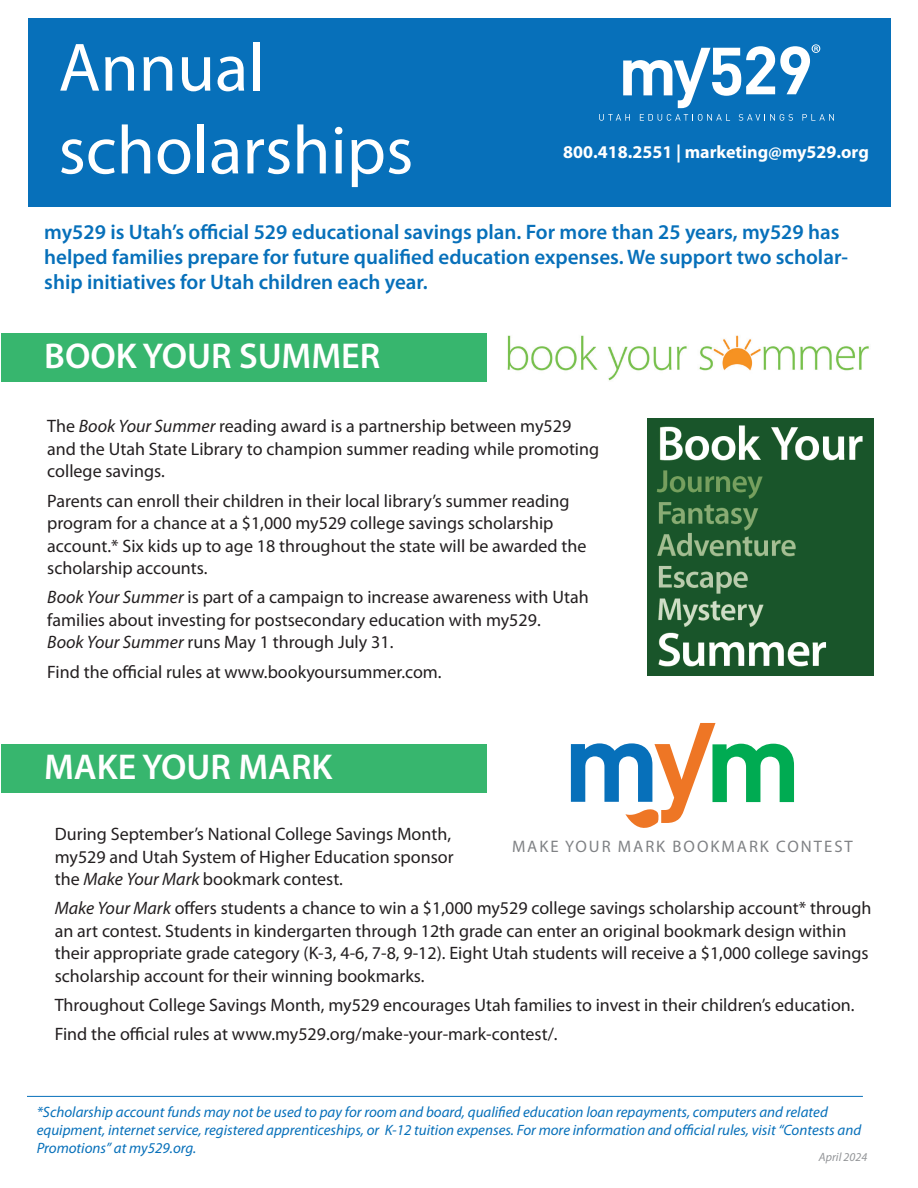
<style>
.page{position:relative;width:918px;height:1188px;background:#fff}
.page>*{position:absolute;margin:0;border:0;box-sizing:border-box;transform-origin:0 0}
.t1{font:69px/82.8px "Myriad Pro";color:#fff}
.t2{font:600 36px "Myriad Pro";color:#fff}
.t3{font:600 21px/25.2px "Myriad Pro";color:#0770ba}
.t4{font:18px/22.5px "Myriad Pro";color:#231f20}
.t5{font:700 18px "Myriad Pro";color:#fff}
.t6{font:16.65px "Myriad Pro";letter-spacing:.12em;color:#808285}
.t7{font:italic 15px/18px "Myriad Pro";color:#0770ba}
.t8{font:italic 12px "Myriad Pro";color:#939598}
.s1{font-style:italic}
</style>
<div class="page">
<div style="left:28px;top:18px;width:862px;height:189px;background:#0770ba"></div>
<svg style="left:599px;top:114px;width:31px;height:7px"></svg>
<svg style="left:640px;top:114px;width:90px;height:7px"></svg>
<svg style="left:739px;top:114px;width:54px;height:7px"></svg>
<svg style="left:802px;top:114px;width:32px;height:7px"></svg>
<svg style="left:623px;top:44px;width:197px;height:64px"></svg>
<div style="left:1px;top:333px;width:485px;height:48px;background:#37b66e"></div>
<div style="left:1px;top:744px;width:485px;height:48px;background:#37b66e"></div>
<hr style="left:27px;top:1096px;width:836px;height:1px;background:#0770ba">
<img style="left:507px;top:335px;width:362px;height:46px">
<svg style="left:571px;top:723px;width:223px;height:105px"></svg>
<img style="left:647px;top:418px;width:227px;height:258px">
<h1 class="t1" style="left:58px;top:25px;width:356px">Annual scholarships</h1>
<p class="t5" style="left:563px;top:141px;width:307px">800.418.2551 | marketing@my529.org</p>
<p class="t3" style="left:44px;top:219px;width:805px">my529 is Utah’s official 529 educational savings plan. For more than 25 years, my529 has helped families prepare for future qualified education expenses. We support two scholar&shy;ship initiatives for Utah children each year.</p>
<h2 class="t2" style="left:44px;top:333px;width:337px">BOOK YOUR SUMMER</h2>
<p class="t4" style="left:47px;top:415px;width:553px">The <span class="s1">Book Your Summer</span> reading award is a partnership between my529 and the Utah State Library to champion summer reading while promoting college savings.</p>
<p class="t4" style="left:47px;top:489px;width:541px">Parents can enroll their children in their local library’s summer reading program for a chance at a $1,000 my529 college savings scholarship account.* Six kids up to age 18 throughout the state will be awarded the scholarship accounts.</p>
<p class="t4" style="left:47px;top:586px;width:543px"><span class="s1">Book Your Summer</span> is part of a campaign to increase awareness with Utah families about investing for postsecondary education with my529.<br><span class="s1">Book Your Summer</span> runs May 1 through July 31.</p>
<p class="t4" style="left:47px;top:660px;width:396px">Find the official rules at www.bookyoursummer.com.</p>
<h2 class="t2" style="left:44px;top:744px;width:290px">MAKE YOUR MARK</h2>
<p class="t4" style="left:55px;top:823px;width:400px">During September’s National College Savings Month, my529 and Utah System of Higher Education sponsor the <span class="s1">Make Your Mark</span> bookmark contest.</p>
<p class="t4" style="left:55px;top:897px;width:818px"><span class="s1">Make Your Mark</span> offers students a chance to win a $1,000 my529 college savings scholarship account* through an art contest. Students in kindergarten through 12th grade can enter an original bookmark design within their appropriate grade category (K-3, 4-6, 7-8, 9-12). Eight Utah students will receive a $1,000 college savings scholarship account for their winning bookmarks.</p>
<p class="t4" style="left:55px;top:990px;width:801px;line-height:29.2px">Throughout College Savings Month, my529 encourages Utah families to invest in their children’s education.<br>Find the official rules at www.my529.org/make-your-mark-contest/.</p>
<p class="t6" style="left:512px;top:836px;width:342px">MAKE YOUR MARK BOOKMARK CONTEST</p>
<p class="t7" style="left:37px;top:1102px;width:826px">*Scholarship account funds may not be used to pay for room and board, qualified education loan repayments, computers and related equipment, internet service, registered apprenticeships, or K-12 tuition expenses. For more information and official rules, visit “Contests and<br>Promotions” at my529.org.</p>
<p class="t8" style="left:819px;top:1149px;width:50px">April 2024</p>
</div>
